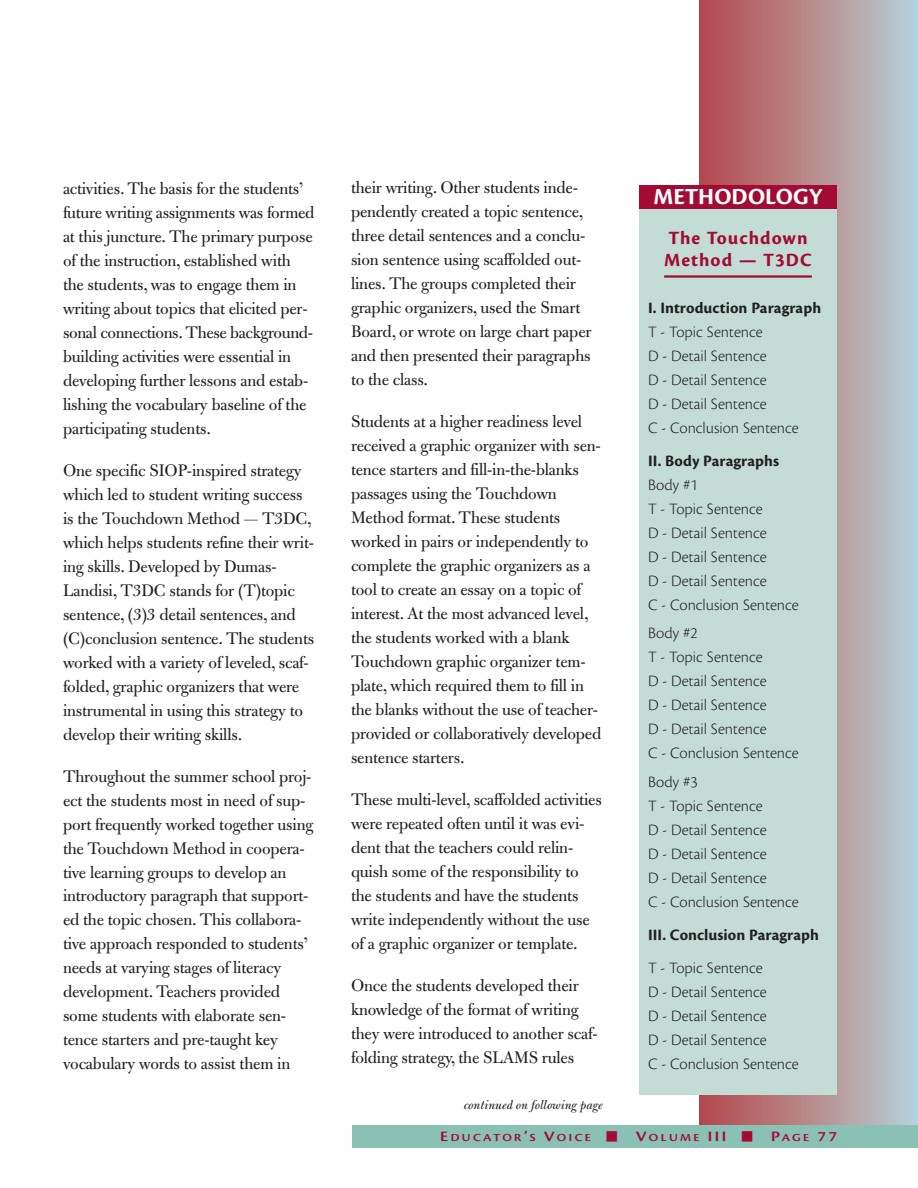
<style>
.page{position:relative;width:918px;height:1188px;background:#fff}
.page>*{position:absolute;margin:0;border:0;box-sizing:border-box;transform-origin:0 0}
.t1{font:700 24px "Cronos Pro";color:#fff}
.t2{font:700 19.5px/22.5px "Cronos Pro";letter-spacing:.05em;color:#a30a34}
.t3{font:18px/24px "Bulmer MT Std";letter-spacing:-.01em;color:#231f20}
.t4{font:300 16.5px/24px "Cronos Pro";letter-spacing:-.005em;color:#231f20}
.t5{font:700 16.5px "Cronos Pro";letter-spacing:.005em;color:#231f20}
.t6{font:italic 13.5px "Bulmer MT Std";color:#231f20}
.t7{font:11.25px "Cronos Pro Semibold Disp";letter-spacing:.175em;color:#a30a34;scale:1.2 1}
.s1{font-size:15px}
</style>
<div class="page">
<div style="left:699px;top:0;width:219px;height:1125px;background:linear-gradient(to right,#b64647,#b7d1d7)"></div>
<div style="left:639px;top:186px;width:198px;height:909px;background:#c3dcd5"></div>
<hr style="left:664px;top:275px;width:148px;height:3px;background:#a30a34">
<div style="left:352px;top:1125px;width:566px;height:23px;background:#8bc0b5"></div>
<div style="left:639px;top:185px;width:198px;height:24px;background:#a30a34"></div>
<p class="t3" style="left:63px;top:178px;width:253px">activities. The basis for the students’ future writing assignments was formed at this juncture. The primary purpose of the instruction, established with the students, was to engage them in writing about topics that elicited per&shy;sonal connections. These background&shy;building activities were essential in developing further lessons and estab&shy;lishing the vocabulary baseline of the participating students.</p>
<p class="t3" style="left:63px;top:460px;width:253px">One specific SIOP-inspired strategy which led to student writing success is the Touchdown Method — T3DC, which helps students refine their writ&shy;ing skills. Developed by Dumas-Landisi, T3DC stands for (T)topic sentence, (3)3 detail sentences, and (C)conclusion sentence. The students worked with a variety of leveled, scaf&shy;folded, graphic organizers that were instrumental in using this strategy to develop their writing skills.</p>
<p class="t3" style="left:63px;top:766px;width:252px">Throughout the summer school proj&shy;ect the students most in need of sup&shy;port frequently worked together using the Touchdown Method in coopera&shy;tive learning groups to develop an introductory paragraph that support&shy;ed the topic chosen. This collabora&shy;tive approach responded to students’ needs at varying stages of literacy development. Teachers provided some students with elaborate sen&shy;tence starters and pre-taught key vocabulary words to assist them in</p>
<p class="t3" style="left:351px;top:178px;width:242px">their writing. Other students inde&shy;pendently created a topic sentence, three detail sentences and a conclu&shy;sion sentence using scaffolded out&shy;lines. The groups completed their graphic organizers, used the Smart Board, or wrote on large chart paper and then presented their paragraphs to the class.</p>
<p class="t3" style="left:351px;top:412px;width:252px">Students at a higher readiness level received a graphic organizer with sen&shy;tence starters and fill-in-the-blanks passages using the Touchdown Method format. These students worked in pairs or independently to complete the graphic organizers as a tool to create an essay on a topic of interest. At the most advanced level, the students worked with a blank Touchdown graphic organizer tem&shy;plate, which required them to fill in the blanks without the use of teacher&shy;provided or collaboratively developed sentence starters.</p>
<p class="t3" style="left:351px;top:790px;width:252px">These multi-level, scaffolded activities were repeated often until it was evi&shy;dent that the teachers could relin&shy;quish some of the responsibility to the students and have the students write independently without the use of a graphic organizer or template.</p>
<p class="t3" style="left:351px;top:976px;width:248px">Once the students developed their knowledge of the format of writing they were introduced to another scaf&shy;folding strategy, the SLAMS rules</p>
<p class="t6" style="left:464px;top:1100px;width:141px">continued on following page</p>
<p class="t7" style="left:440px;top:1134px;width:332px"><span class="s1">E</span>DUCATOR<span class="s1">’</span>S <span class="s1">V</span>OICE ■ <span class="s1">V</span>OLUME <span class="s1">III</span> ■ <span class="s1">P</span>AGE <span class="s1">77</span></p>
<h1 class="t1" style="left:654px;top:188px;width:170px">METHODOLOGY</h1>
<p class="t2" style="left:664px;top:228px;width:149px">The Touchdown<br>Method — T3DC</p>
<p class="t5" style="left:648px;top:302px;width:175px">I. Introduction Paragraph</p>
<p class="t4" style="left:648px;top:321px;width:152px">T - Topic Sentence<br>D - Detail Sentence<br>D - Detail Sentence<br>D - Detail Sentence<br>C - Conclusion Sentence</p>
<p class="t5" style="left:648px;top:455px;width:133px">II. Body Paragraphs</p>
<p class="t4" style="left:648px;top:474px;width:152px">Body #1<br>T - Topic Sentence<br>D - Detail Sentence<br>D - Detail Sentence<br>D - Detail Sentence<br>C - Conclusion Sentence</p>
<p class="t4" style="left:648px;top:623px;width:152px">Body #2<br>T - Topic Sentence<br>D - Detail Sentence<br>D - Detail Sentence<br>D - Detail Sentence<br>C - Conclusion Sentence</p>
<p class="t4" style="left:648px;top:771px;width:152px">Body #3<br>T - Topic Sentence<br>D - Detail Sentence<br>D - Detail Sentence<br>D - Detail Sentence<br>C - Conclusion Sentence</p>
<p class="t5" style="left:648px;top:929px;width:173px">III. Conclusion Paragraph</p>
<p class="t4" style="left:648px;top:957px;width:152px">T - Topic Sentence<br>D - Detail Sentence<br>D - Detail Sentence<br>D - Detail Sentence<br>C - Conclusion Sentence</p>
</div>
